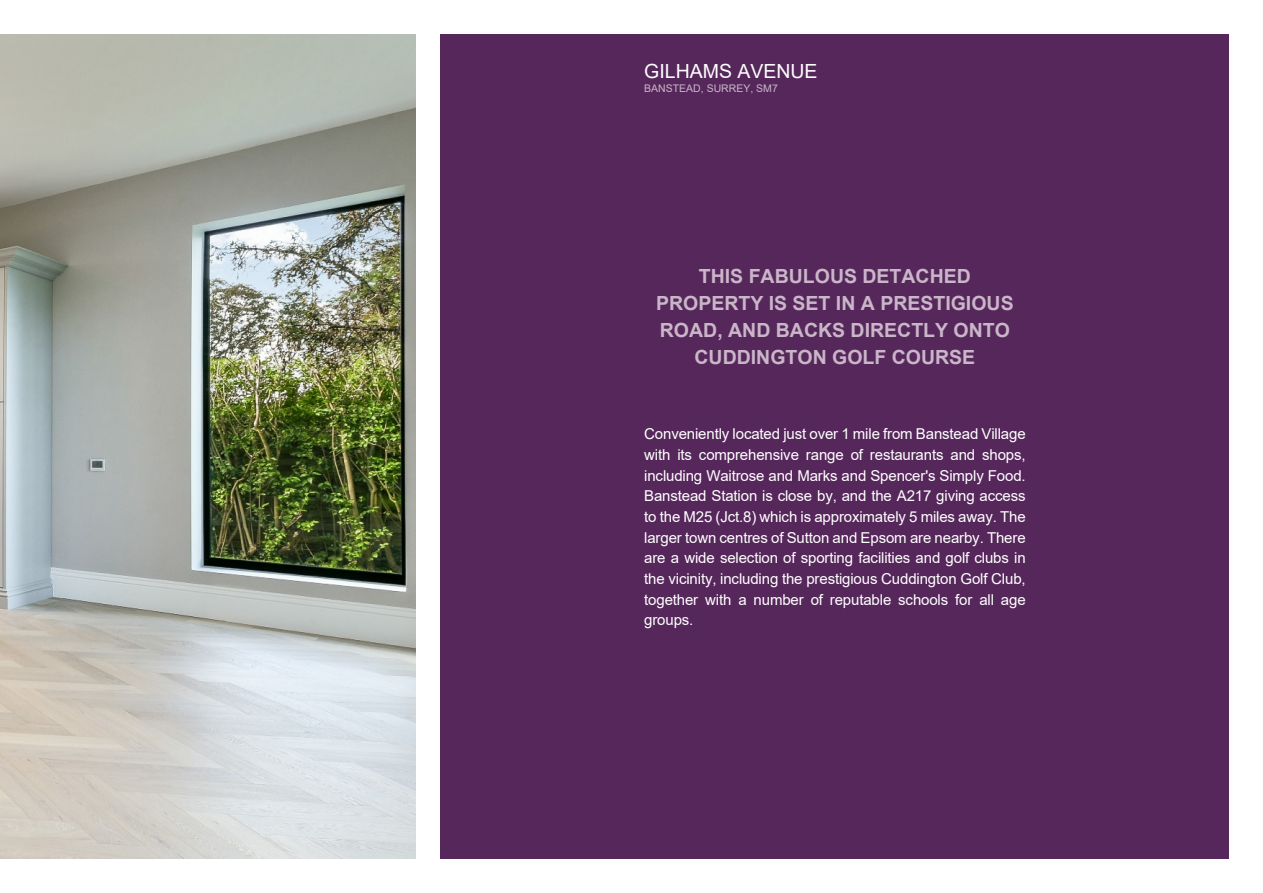
<style>
.page{position:relative;width:1263px;height:893px;background:#fff}
.page>*{position:absolute;margin:0;border:0;box-sizing:border-box;transform-origin:0 0}
.t1{font:700 19.5px/26.8px "Arial";color:#cab6c9;text-align:center}
.t2{font:19.5px "Arial";color:#fefefe}
.t3{font:15px/20.7px "Arial";letter-spacing:-.01em;color:#fff;text-align:justify}
.t4{font:10.5px "Arial";color:#cab6c9}
</style>
<div class="page">
<img style="left:0;top:34px;width:415px;height:825px">
<div style="left:441px;top:35px;width:788px;height:824px;background:#56275b"></div>
<h1 class="t2" style="left:644px;top:63px;width:175px">GILHAMS AVENUE</h1>
<p class="t4" style="left:644px;top:84px;width:135px">BANSTEAD, SURREY, SM7</p>
<h1 class="t1" style="left:656px;top:265px;width:359px">THIS FABULOUS DETACHED<br>PROPERTY IS SET IN A PRESTIGIOUS<br>ROAD, AND BACKS DIRECTLY ONTO<br>CUDDINGTON GOLF COURSE</h1>
<p class="t3" style="left:644px;top:425px;width:383px">Conveniently located just over 1 mile from Banstead Village with its comprehensive range of restaurants and shops, including Waitrose and Marks and Spencer's Simply Food.<br>Banstead Station is close by, and the A217 giving access to the M25 (Jct.8) which is approximately 5 miles away. The larger town centres of Sutton and Epsom are nearby. There are a wide selection of sporting facilities and golf clubs in the vicinity, including the prestigious Cuddington Golf Club, together with a number of reputable schools for all age groups.</p>
</div>
